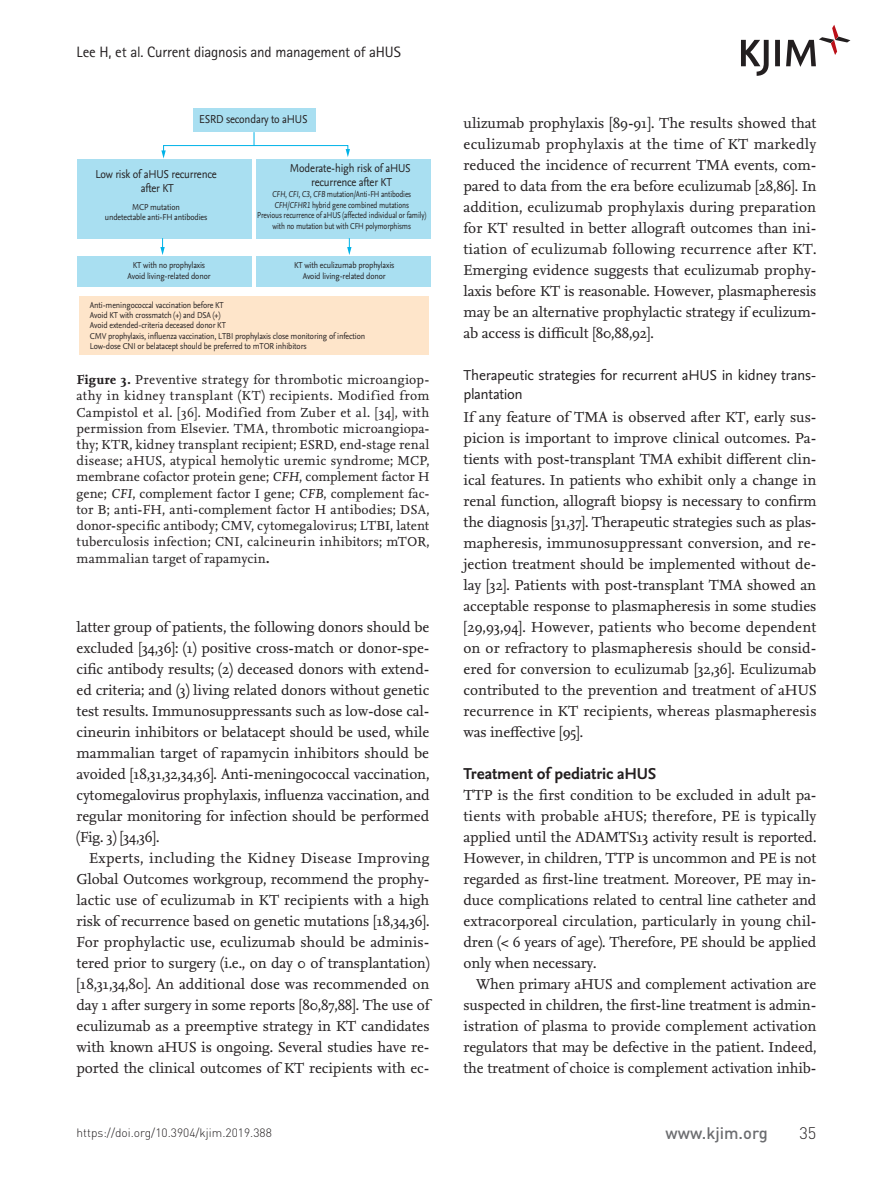
<style>
.page{position:relative;width:893px;height:1191px;background:#fff}
.page>*{position:absolute;margin:0;border:0;box-sizing:border-box;transform-origin:0 0}
.제목2{font:700 16.5px "Nexus Sans";letter-spacing:-.01em;color:#231f20}
.t1{font:500 16.5px "DIN Pro";color:#6c6d70}
.t2{font:300 16.5px "DIN Pro";color:#231f20}
.들였쓰기_본문{font:15px/21px "Nexus Serif";letter-spacing:-.01em;color:#231f20;text-align:justify}
.본문첫단락{font:15px/21px "Nexus Serif";letter-spacing:-.01em;color:#231f20;text-align:justify}
.제목3{font:15px/19.5px "Nexus Sans";letter-spacing:-.015em;color:#231f20}
.t3{font:15px "Rotis Sans Serif Std";letter-spacing:-.01em;color:#231f20}
.그림설명{font:13.5px/16.2px "Nexus Serif";letter-spacing:.015em;color:#231f20;text-align:justify}
.t4{font:12px/13.5px "Nexus Sans TF";letter-spacing:-.015em;color:#231f20;text-align:center;scale:.9 1}
.t5{font:300 12px "DIN Pro";color:#231f20}
.t6{font:9px/10.5px "Nexus Sans TF";letter-spacing:-.015em;color:#231f20;text-align:center;scale:.9 1}
.t7{font:9px/10.5px "Nexus Sans TF";letter-spacing:-.015em;color:#231f20;text-align:center;scale:.82 1}
.s1{font-style:italic}
.s2{font-weight:700}
</style>
<div class="page">
<svg style="left:741px;top:25px;width:109px;height:51px"></svg>
<div style="left:193px;top:108px;width:123px;height:24px;background:#a9dff1"></div>
<div style="left:78px;top:159px;width:174px;height:79px;background:#a9dff1"></div>
<div style="left:256px;top:159px;width:174px;height:79px;background:#a9dff1"></div>
<div style="left:78px;top:256px;width:174px;height:30px;background:#a9dff1"></div>
<div style="left:256px;top:256px;width:174px;height:30px;background:#a9dff1"></div>
<svg style="left:160px;top:238px;width:5px;height:17px"></svg>
<svg style="left:347px;top:238px;width:4px;height:17px"></svg>
<svg style="left:161px;top:132px;width:189px;height:26px"></svg>
<div style="left:79px;top:296px;width:350px;height:59px;background:#fee5ca"></div>
<p class="t3" style="left:77px;top:43px;width:326px">Lee H, et al. Current diagnosis and management of aHUS</p>
<p class="t4" style="left:199px;top:112px;width:122px">ESRD secondary to aHUS</p>
<p class="t4" style="left:95px;top:167px;width:136px">Low risk of aHUS recurrence after KT</p>
<p class="t6" style="left:105px;top:201px;width:116px">MCP mutation<br>undetectable anti-FH antibodies</p>
<p class="t4" style="left:290px;top:161px;width:136px">Moderate-high risk of aHUS recurrence after KT</p>
<p class="t7" style="left:257px;top:189px;width:208px"><span class="s1">CFH</span>, <span class="s1">CFI</span>, <span class="s1">C3</span>, <span class="s1">CFB</span> mutation/Anti-FH antibodies <span class="s1">CFH</span>/<span class="s1">CFHR1</span> hybrid gene combined mutations<br>Previous recurrence of aHUS (affected individual or family) with no mutation but with CFH polymorphisms</p>
<p class="t6" style="left:128px;top:260px;width:94px">KT with no prophylaxis<br>Avoid living-related donor</p>
<p class="t6" style="left:294px;top:260px;width:113px">KT with eculizumab prophylaxis<br>Avoid living-related donor</p>
<p class="t6" style="left:90px;top:299px;width:307px;text-align:left">Anti-meningococcal vaccination before KT<br>Avoid KT with crossmatch (+) and DSA (+)<br>Avoid extended-criteria deceased donor KT<br>CMV prophylaxis, influenza vaccination, LTBI prophylaxis close monitoring of infection Low-dose CNI or belatacept should be preferred to mTOR inhibitors</p>
<p class="그림설명" style="left:77px;top:371px;width:354px"><span class="s2">Figure 3.</span> Preventive strategy for thrombotic microangiop&shy;athy in kidney transplant (KT) recipients. Modified from Campistol et al. [36]. Modified from Zuber et al. [34], with permission from Elsevier. TMA, thrombotic microangiopa&shy;thy; KTR, kidney transplant recipient; ESRD, end-stage renal disease; aHUS, atypical hemolytic uremic syndrome; MCP, membrane cofactor protein gene; <span class="s1">CFH</span>, complement factor H gene; <span class="s1">CFI</span>, complement factor I gene; <span class="s1">CFB</span>, complement fac&shy;tor B; anti-FH, anti-complement factor H antibodies; DSA, donor-specific antibody; CMV, cytomegalovirus; LTBI, latent tuberculosis infection; CNI, calcineurin inhibitors; mTOR, mammalian target of rapamycin<span class="s2">.</span></p>
<p class="들였쓰기_본문" style="left:77px;top:616px;width:355px">latter group of patients, the following donors should be excluded [34,36]: (1) positive cross-match or donor-spe&shy;cific antibody results; (2) deceased donors with extend&shy;ed criteria; and (3) living related donors without genetic test results. Immunosuppressants such as low-dose cal&shy;cineurin inhibitors or belatacept should be used, while mammalian target of rapamycin inhibitors should be avoided [18,31,32,34,36]. Anti-meningococcal vaccination, cytomegalovirus prophylaxis, influenza vaccination, and regular monitoring for infection should be performed (Fig. 3) [34,36].</p>
<p class="들였쓰기_본문" style="left:77px;top:847px;width:355px;text-indent:13px">Experts, including the Kidney Disease Improving Global Outcomes workgroup, recommend the prophy&shy;lactic use of eculizumab in KT recipients with a high risk of recurrence based on genetic mutations [18,34,36].<br>For prophylactic use, eculizumab should be adminis&shy;tered prior to surgery (i.e., on day 0 of transplantation) [18,31,34,80]. An additional dose was recommended on day 1 after surgery in some reports [80,87,88]. The use of eculizumab as a preemptive strategy in KT candidates with known aHUS is ongoing. Several studies have re&shy;ported the clinical outcomes of KT recipients with ec-</p>
<p class="들였쓰기_본문" style="left:463px;top:112px;width:355px">ulizumab prophylaxis [89-91]. The results showed that eculizumab prophylaxis at the time of KT markedly reduced the incidence of recurrent TMA events, com&shy;pared to data from the era before eculizumab [28,86]. In addition, eculizumab prophylaxis during preparation for KT resulted in better allograft outcomes than ini&shy;tiation of eculizumab following recurrence after KT.<br>Emerging evidence suggests that eculizumab prophy&shy;laxis before KT is reasonable. However, plasmapheresis may be an alternative prophylactic strategy if eculizum&shy;ab access is difficult [80,88,92].</p>
<p class="제목3" style="left:463px;top:365px;width:354px">Therapeutic strategies for recurrent aHUS in kidney trans&shy;plantation</p>
<p class="본문첫단락" style="left:463px;top:406px;width:355px">If any feature of TMA is observed after KT, early sus&shy;picion is important to improve clinical outcomes. Pa&shy;tients with post-transplant TMA exhibit different clin&shy;ical features. In patients who exhibit only a change in renal function, allograft biopsy is necessary to confirm the diagnosis [31,37]. Therapeutic strategies such as plas&shy;mapheresis, immunosuppressant conversion, and re&shy;jection treatment should be implemented without de&shy;lay [32]. Patients with post-transplant TMA showed an acceptable response to plasmapheresis in some studies [29,93,94]. However, patients who become dependent on or refractory to plasmapheresis should be consid&shy;ered for conversion to eculizumab [32,36]. Eculizumab contributed to the prevention and treatment of aHUS recurrence in KT recipients, whereas plasmapheresis was ineffective [95].</p>
<p class="제목2" style="left:463px;top:763px;width:194px">Treatment of pediatric aHUS</p>
<p class="본문첫단락" style="left:463px;top:784px;width:354px">TTP is the first condition to be excluded in adult pa&shy;tients with probable aHUS; therefore, PE is typically applied until the ADAMTS13 activity result is reported.<br>However, in children, TTP is uncommon and PE is not regarded as first-line treatment. Moreover, PE may in&shy;duce complications related to central line catheter and extracorporeal circulation, particularly in young chil&shy;dren (&lt; 6 years of age). Therefore, PE should be applied only when necessary.</p>
<p class="들였쓰기_본문" style="left:463px;top:973px;width:354px;text-indent:13px">When primary aHUS and complement activation are suspected in children, the first-line treatment is admin&shy;istration of plasma to provide complement activation regulators that may be defective in the patient. Indeed, the treatment of choice is complement activation inhib-</p>
<p class="t5" style="left:77px;top:1124px;width:197px">https://doi.org/10.3904/kjim.2019.388</p>
<p class="t1" style="left:666px;top:1121px;width:104px">www.kjim.org</p>
<p class="t2" style="left:799px;top:1121px;width:18px">35</p>
</div>
